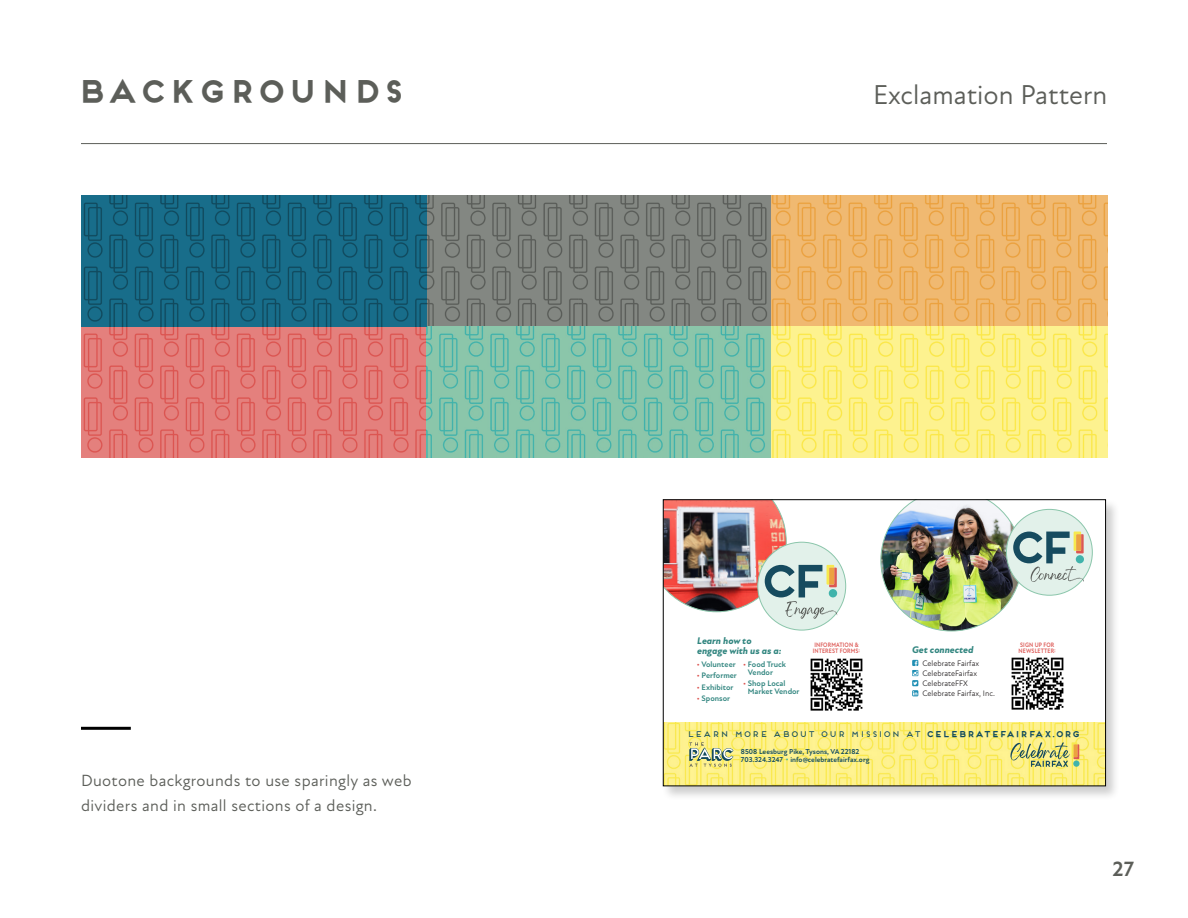
<style>
.page{position:relative;width:1188px;height:918px;background:#fff}
.page>*{position:absolute;margin:0;border:0;box-sizing:border-box;transform-origin:0 0}
.Frontage_Header{font:700 30.3px "Frontage";color:#5c5e59}
.Align_Left_44pt{font:27.75px "Atten New";color:#5c5e59}
.t1{font:700 21px "Atten New";color:#5c5e59}
.Body{font:16.5px/24.9px "Atten New";letter-spacing:.02em;color:#5c5e59}
.t2{font:italic 800 9.75px/9.8px "New Atten";color:#328680}
.t3{font:8.25px "Frontage";letter-spacing:.02em;color:#114b5f}
.t4{font:700 8.1px/7.9px "New Atten";color:#328680}
.t5{font:8.1px/10.1px "New Atten";color:#231f20}
.t6{font:700 7.35px/8.7px "New Atten";color:#114b5f}
.t7{font:700 6.45px/6.4px "New Atten";letter-spacing:.025em;color:#dc5652;scale:.85 1}
.s1{color:#dc5652}
.s2{font-weight:700}
.s3{font-family:"Frontage";color:#42b3ac}
</style>
<div class="page">
<hr style="left:81px;top:727px;width:50px;height:3px;background:#000">
<hr style="left:81px;top:143px;width:1026px;height:1px;background:#5c5e59">
<img style="left:81px;top:195px;width:1026px;height:262px">
<div style="left:662px;top:498px;width:459px;height:303px;background:#000;opacity:.2"></div>
<div style="left:663px;top:500px;width:443px;height:286px;background:#fff"></div>
<div style="left:758px;top:542px;width:88px;height:88px;background:#e2f1ea;border-radius:50%"></div>
<img style="left:665px;top:502px;width:172px;height:117px">
<div style="left:1006px;top:509px;width:86px;height:86px;background:#e2f1ea;border-radius:50%"></div>
<img style="left:880px;top:502px;width:204px;height:129px">
<img style="left:665px;top:722px;width:173px;height:62px">
<img style="left:838px;top:722px;width:266px;height:62px">
<svg style="left:1010px;top:742px;width:69px;height:25px;background:#c9c876"></svg>
<img style="left:810px;top:658px;width:53px;height:53px">
<svg style="left:912px;top:660px;width:6px;height:36px"></svg>
<img style="left:1011px;top:657px;width:53px;height:53px">
<svg style="left:689px;top:742px;width:44px;height:25px"></svg>
<div style="left:663px;top:500px;width:443px;height:286px;border:1px solid #000"></div>
<p class="Frontage_Header" style="left:75px;top:73px;width:331px">BACKGROUNDS</p>
<p class="Align_Left_44pt" style="left:873px;top:78px;width:236px">Exclamation Pattern</p>
<p class="Body" style="left:81px;top:768px;width:332px">Duotone backgrounds to use sparingly as web dividers and in small sections of a design.</p>
<p class="t2" style="left:697px;top:636px;width:86px">Learn how to engage with us as a:</p>
<p class="t4" style="left:697px;top:661px;width:40px"><span class="s1">•</span> Volunteer</p>
<p class="t4" style="left:697px;top:672px;width:42px"><span class="s1">•</span> Performer</p>
<p class="t4" style="left:697px;top:683px;width:38px"><span class="s1">•</span> Exhibitor</p>
<p class="t4" style="left:697px;top:694px;width:35px"><span class="s1">•</span> Sponsor</p>
<p class="t4" style="left:748px;top:661px;width:40px;text-indent:-5px"><span class="s1">•</span> Food Truck<br>Vendor</p>
<p class="t4" style="left:748px;top:680px;width:53px;text-indent:-5px"><span class="s1">•</span> Shop Local<br>Market Vendor</p>
<p class="t7" style="left:813px;top:642px;width:57px">INFORMATION &amp;<br>INTEREST FORMS:</p>
<p class="t2" style="left:912px;top:645px;width:63px">Get connected</p>
<p class="t5" style="left:922px;top:658px;width:74px">Celebrate Fairfax<br>CelebrateFairfax<br>CelebrateFFX<br>Celebrate Fairfax, Inc.</p>
<p class="t7" style="left:1019px;top:642px;width:45px">SIGN UP FOR<br>NEWSLETTER:</p>
<p class="t3" style="left:687px;top:729px;width:395px">LEARN MORE ABOUT OUR MISSION AT <span class="s2">CELEBRATEFAIRFAX.ORG</span></p>
<p class="t6" style="left:741px;top:747px;width:130px">8508 Leesburg Pike, Tysons, VA 22182<br>703.324.3247 <span class="s3">•</span> info@celebratefairfax.org</p>
<h3 class="t1" style="left:1113px;top:857px;width:23px">27</h3>
</div>
